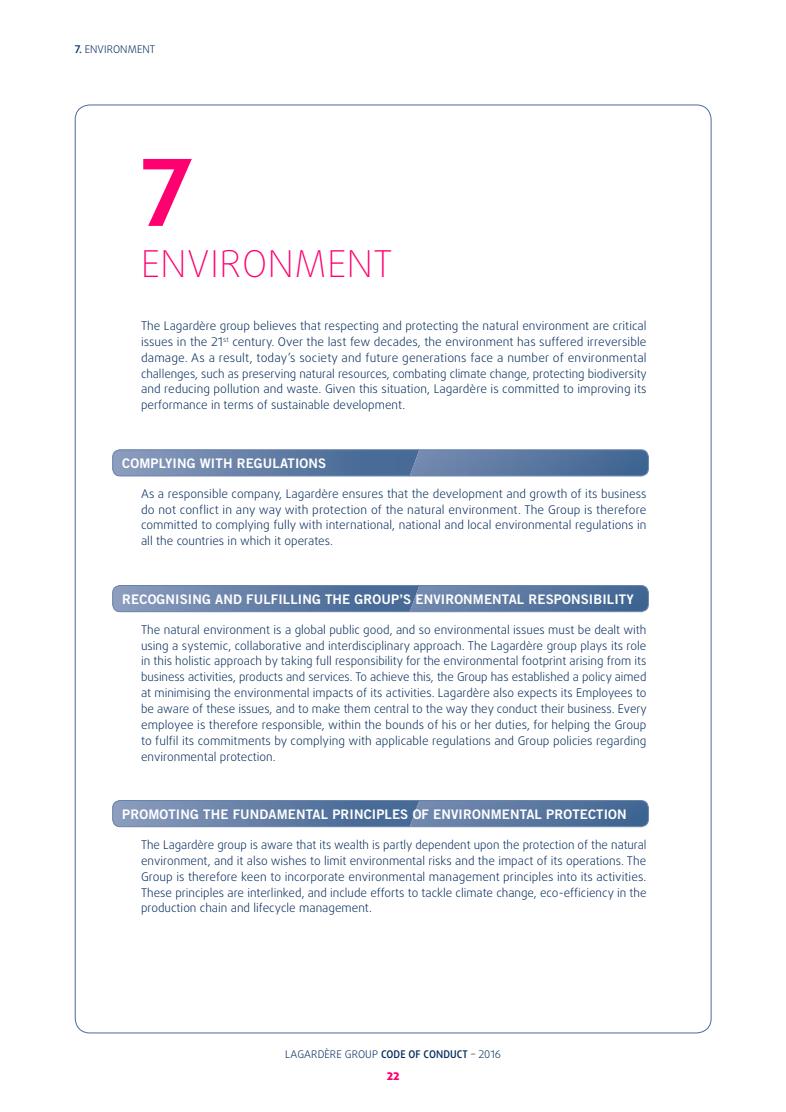
<style>
.page{position:relative;width:786px;height:1112px;background:#fff}
.page>*{position:absolute;margin:0;border:0;box-sizing:border-box;transform-origin:0 0}
.t1{font:700 92.5px "Daxline OT";color:#ff0071}
.t2{font:100 37px "Daxline OT";letter-spacing:.02em;color:#ff0071}
.t3{font:13.2px "Trade Gothic LT Std Bd 2";letter-spacing:.01em;color:#fff}
.t4{font:300 11.9px/15.9px "Daxline OT";color:#00295a;text-align:justify}
.t5{font:300 10.6px "Daxline OT";letter-spacing:.01em;color:#00295a}
.t6{font:900 10.6px "Daxline OT";color:#ff0071}
.s1{font-weight:500}
</style>
<div class="page">
<svg style="left:113px;top:450px;width:535px;height:26px;background:#647fa7"></svg>
<img style="left:410px;top:451px;width:238px;height:25px">
<div style="left:112px;top:449px;width:537px;height:27px;border:1px solid #6781a8;border-radius:7px"></div>
<svg style="left:113px;top:586px;width:535px;height:26px;background:#647fa7"></svg>
<img style="left:410px;top:586px;width:238px;height:26px">
<div style="left:112px;top:585px;width:537px;height:27px;border:1px solid #6781a8;border-radius:7px"></div>
<svg style="left:113px;top:801px;width:535px;height:26px;background:#647fa7"></svg>
<img style="left:410px;top:801px;width:238px;height:26px">
<div style="left:112px;top:800px;width:537px;height:27px;border:1px solid #6781a8;border-radius:7px"></div>
<p class="t5" style="left:75px;top:44px;width:82px"><span class="s1">7.</span> ENVIRONMENT</p>
<h1 class="t1" style="left:141px;top:151px;width:54px">7</h1>
<h2 class="t2" style="left:141px;top:242px;width:253px">ENVIRONMENT</h2>
<p class="t4" style="left:141px;top:319px;width:507px">The Lagardère group believes that respecting and protecting the natural environment are critical issues in the 21<sup>st</sup> century. Over the last few decades, the environment has suffered irreversible damage. As a result, today’s society and future generations face a number of environmental challenges, such as preserving natural resources, combating climate change, protecting biodiversity and reducing pollution and waste. Given this situation, Lagardère is committed to improving its performance in terms of sustainable development.</p>
<p class="t3" style="left:122px;top:455px;width:205px">COMPLYING WITH REGULATIONS</p>
<p class="t4" style="left:141px;top:486px;width:507px">As a responsible company, Lagardère ensures that the development and growth of its business do not conflict in any way with protection of the natural environment. The Group is therefore committed to complying fully with international, national and local environmental regulations in all the countries in which it operates.</p>
<p class="t3" style="left:122px;top:591px;width:513px">RECOGNISING AND FULFILLING THE GROUP’S ENVIRONMENTAL RESPONSIBILITY</p>
<p class="t4" style="left:141px;top:622px;width:507px">The natural environment is a global public good, and so environmental issues must be dealt with using a systemic, collaborative and interdisciplinary approach. The Lagardère group plays its role in this holistic approach by taking full responsibility for the environmental footprint arising from its business activities, products and services. To achieve this, the Group has established a policy aimed at minimising the environmental impacts of its activities. Lagardère also expects its Employees to be aware of these issues, and to make them central to the way they conduct their business. Every employee is therefore responsible, within the bounds of his or her duties, for helping the Group to fulfil its commitments by complying with applicable regulations and Group policies regarding environmental protection.</p>
<p class="t3" style="left:122px;top:807px;width:506px">PROMOTING THE FUNDAMENTAL PRINCIPLES OF ENVIRONMENTAL PROTECTION</p>
<p class="t4" style="left:141px;top:837px;width:507px">The Lagardère group is aware that its wealth is partly dependent upon the protection of the natural environment, and it also wishes to limit environmental risks and the impact of its operations. The Group is therefore keen to incorporate environmental management principles into its activities.<br>These principles are interlinked, and include efforts to tackle climate change, eco-efficiency in the production chain and lifecycle management.</p>
<p class="t5" style="left:285px;top:1049px;width:217px">LAGARDÈRE GROUP <span class="s1">CODE OF CONDUCT</span> – 2016</p>
<p class="t6" style="left:387px;top:1070px;width:14px">22</p>
</div>
